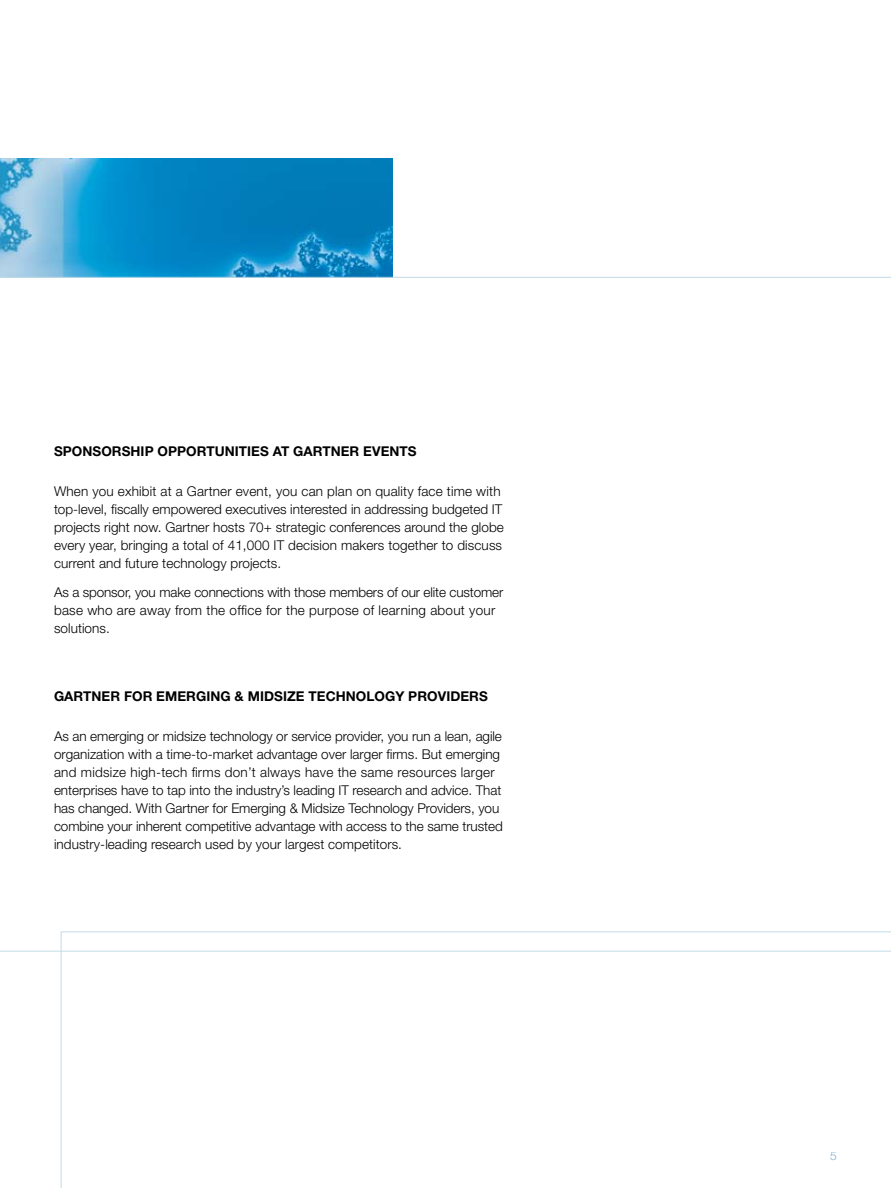
<style>
.page{position:relative;width:891px;height:1188px;background:#fff}
.page>*{position:absolute;margin:0;border:0;box-sizing:border-box;transform-origin:0 0}
.t1{font:300 13.5px/18px "Helvetica Neue";color:#000}
.t2{font:700 13.5px "Helvetica Neue";letter-spacing:.005em;color:#000}
.t3{font:300 12px "Helvetica Neue";color:#7eb0cc}
</style>
<div class="page">
<img style="left:0;top:158px;width:393px;height:119px">
<hr style="left:0;top:277px;width:891px;height:1px;background:#c2dbe8">
<svg style="left:60px;top:931px;width:831px;height:257px"></svg>
<p class="t2" style="left:54px;top:443px;width:29px">SPONSORS</p>
<p class="t2" style="left:131px;top:443px;width:65px">HIP OPPORTUNITIES</p>
<p class="t2" style="left:273px;top:443px;width:42px">AT GARTNER</p>
<p class="t2" style="left:363px;top:443px;width:28px">EVENTS</p>
<p class="t1" style="left:54px;top:482px;width:451px">When you exhibit at a Gartner event, you can plan on quality face time with top-level, fiscally empowered executives interested in addressing budgeted IT projects right now. Gartner hosts 70+ strategic conferences around the globe every year, bringing a total of 41,000 IT decision makers together to discuss current and future technology projects.</p>
<p class="t1" style="left:54px;top:582px;width:451px">As a sponsor, you make connections with those members of our elite customer base who are away from the office for the purpose of learning about your solutions.</p>
<p class="t2" style="left:54px;top:688px;width:21px">GARTNER</p>
<p class="t2" style="left:124px;top:688px;width:10px">FOR</p>
<p class="t2" style="left:156px;top:688px;width:11px">EMER</p>
<p class="t2" style="left:196px;top:688px;width:61px">GING &amp; MIDSI</p>
<p class="t2" style="left:287px;top:688px;width:32px">ZE TEC</p>
<p class="t2" style="left:336px;top:688px;width:21px">HNOLO</p>
<p class="t2" style="left:385px;top:688px;width:71px">GY PROVIDERS</p>
<p class="t1" style="left:54px;top:726px;width:450px">As an emerging or midsize technology or service provider, you run a lean, agile organization with a time-to-market advantage over larger firms. But emerging and midsize high-tech firms don’t always have the same resources larger enterprises have to tap into the industry’s leading IT research and advice. That has changed. With Gartner for Emerging &amp; Midsize Technology Providers, you combine your inherent competitive advantage with access to the same trusted industry-leading research used by your largest competitors.</p>
<p class="t3" style="left:830px;top:1149px;width:8px">5</p>
</div>
